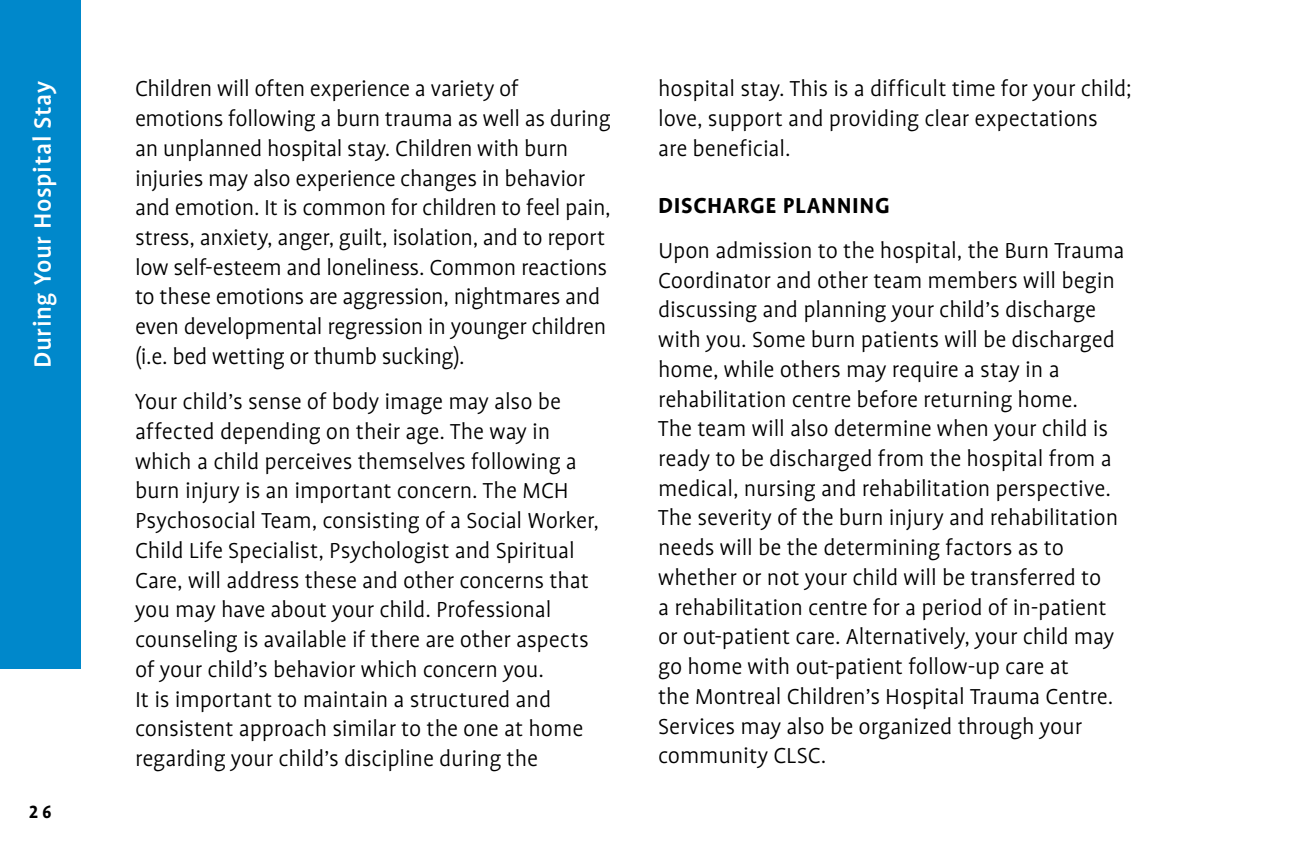
<style>
.page{position:relative;width:1296px;height:851px;background:#fff}
.page>*{position:absolute;margin:0;border:0;box-sizing:border-box;transform-origin:0 0}
.t1{font:500 27px "Profile";letter-spacing:.02em;color:#fff}
.t2{font:300 24.75px/29.7px "Profile";letter-spacing:-.005em;color:#000}
.t3{font:700 24.75px "Profile";letter-spacing:.03em;color:#000}
.t4{font:700 20.25px "Profile NO";color:#000}
</style>
<div class="page">
<div style="left:0;top:0;width:81px;height:668px;background:#0088cb"></div>
<p class="t1" style="left:29px;top:368px;width:289px;rotate:-90deg">During Your Hospital Stay</p>
<p class="t4" style="left:29px;top:802px;width:25px">26</p>
<p class="t2" style="left:135px;top:74px;width:477px">Children will often experience a variety of emotions following a burn trauma as well as during an unplanned hospital stay. Children with burn injuries may also experience changes in behavior and emotion. It is common for children to feel pain, stress, anxiety, anger, guilt, isolation, and to report low self-esteem and loneliness. Common reactions to these emotions are aggression, nightmares and even developmental regression in younger children (i.e. bed wetting or thumb sucking).</p>
<p class="t2" style="left:135px;top:387px;width:466px">Your child’s sense of body image may also be affected depending on their age. The way in which a child perceives themselves following a burn injury is an important concern. The MCH Psychosocial Team, consisting of a Social Worker, Child Life Specialist, Psychologist and Spiritual Care, will address these and other concerns that you may have about your child. Professional counseling is available if there are other aspects of your child’s behavior which concern you.<br>It is important to maintain a structured and consistent approach similar to the one at home regarding your child’s discipline during the</p>
<p class="t2" style="left:658px;top:74px;width:475px">hospital stay. This is a difficult time for your child; love, support and providing clear expectations are beneficial.</p>
<p class="t3" style="left:658px;top:192px;width:231px">DISCHARGE PLANNING</p>
<p class="t2" style="left:658px;top:236px;width:468px">Upon admission to the hospital, the Burn Trauma Coordinator and other team members will begin discussing and planning your child’s discharge with you. Some burn patients will be discharged home, while others may require a stay in a rehabilitation centre before returning home.<br>The team will also determine when your child is ready to be discharged from the hospital from a medical, nursing and rehabilitation perspective.<br>The severity of the burn injury and rehabilitation needs will be the determining factors as to whether or not your child will be transferred to<br>a rehabilitation centre for a period of in-patient or out-patient care. Alternatively, your child may go home with out-patient follow-up care at<br>the Montreal Children’s Hospital Trauma Centre.<br>Services may also be organized through your community CLSC.</p>
</div>
